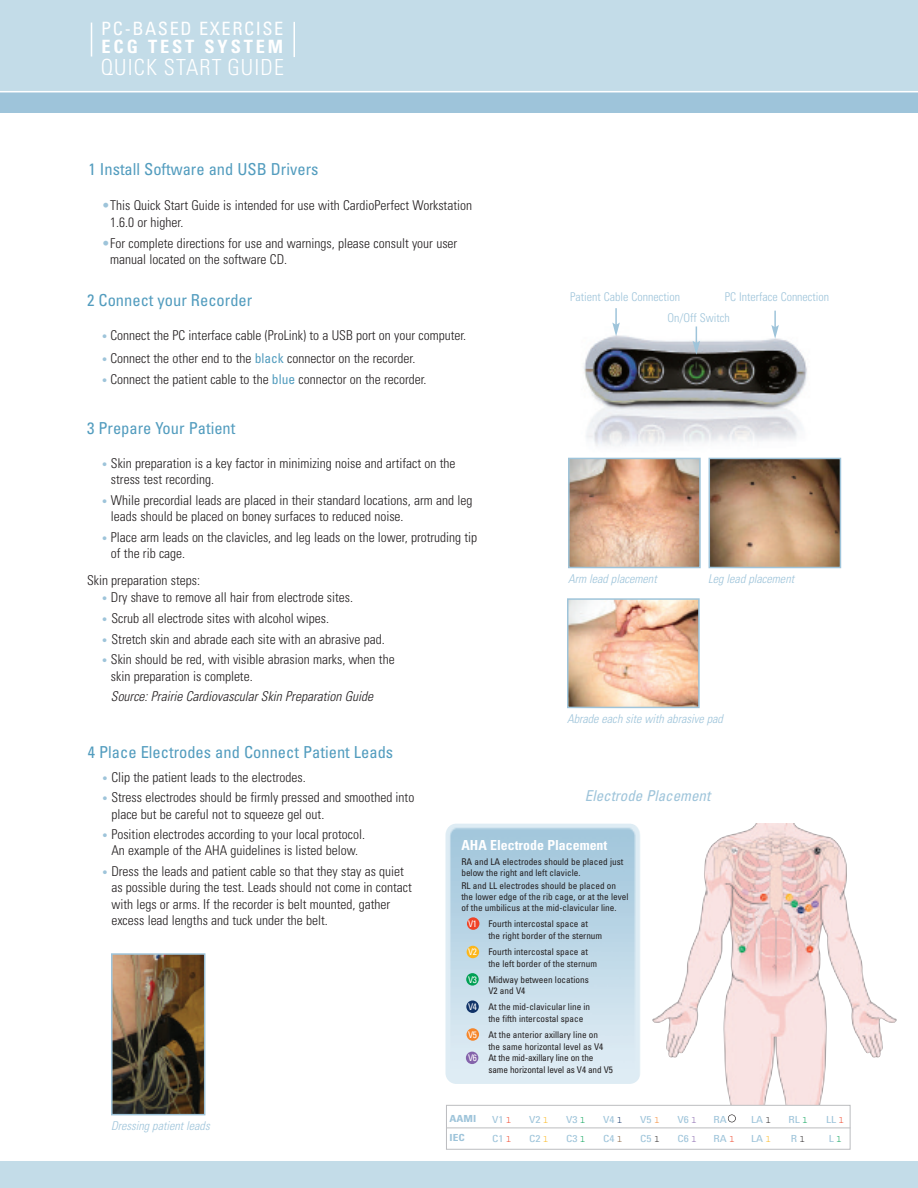
<style>
.page{position:relative;width:918px;height:1188px;background:#fff}
.page>*{position:absolute;margin:0;border:0;box-sizing:border-box;transform-origin:0 0}
.t1{font:300 condensed 22.2px "Univers";letter-spacing:.055em;color:#fff}
.t2{font:condensed 18.3px "Univers";letter-spacing:.085em;color:#fff}
.t3{font:700 condensed 18.3px "Univers";letter-spacing:.155em;color:#fff}
.t4{font:condensed 16.5px "Univers";color:#529cbe}
.t5{font:italic condensed 15px "Univers";color:#9ec4da}
.t6{font:700 condensed 13.8px "Univers";color:#fff}
.t7{font:300 condensed 13.5px/16.2px "Univers";color:#231f20}
.t8{font:italic 300 condensed 13.5px "Univers";color:#231f20}
.t9{font:italic 300 condensed 12.15px "Univers";color:#9ec4da}
.t10{font:300 condensed 12px/21.8px "Univers";color:#9ec4da}
.t11{font:condensed 9.75px/19.5px "Univers";color:#9ec4da;scale:1.17 1}
.t12{font:700 condensed 9.75px/19.5px "Univers";color:#9ec4da;scale:1.17 1}
.t13{font:condensed 9.3px/11.6px "Univers";color:#231f20}
.s1{color:#9ec4da}
.s2{font-size:10.5px;color:#9ec4da}
.s3{font-weight:400;color:#529cbe}
.s4{color:#fff}
.s5{font-family:"Courier";font-stretch:normal;color:#ef4226}
.s6{font-family:"Courier";font-stretch:normal;color:#fcb619}
.s7{font-family:"Courier";font-stretch:normal;color:#00a054}
.s8{font-family:"Courier";font-stretch:normal;color:#103368}
.s9{font-family:"Courier";font-stretch:normal;color:#835b35}
.s10{font-family:"Courier";font-stretch:normal;color:#f58529}
.s11{font-family:"Courier";font-stretch:normal;color:#231f20}
.s12{font-family:"Courier";font-stretch:normal;color:#8463ab}
.s13{font-family:"Courier";font-stretch:normal;color:#fff}
</style>
<div class="page">
<img style="left:666px;top:824px;width:231px;height:281px">
<img style="left:446px;top:824px;width:194px;height:260px">
<div style="left:466px;top:1052px;width:12px;height:12px;background:#8463ab;border-radius:50%"></div>
<div style="left:0;top:0;width:918px;height:92px;background:#c3dce8"></div>
<div style="left:0;top:92px;width:918px;height:20px;background:#9ec4da"></div>
<hr style="left:0;top:91px;width:918px;height:1px;background:#fff">
<hr style="left:91px;top:23px;width:1px;height:34px;background:#fff">
<hr style="left:294px;top:22px;width:1px;height:35px;background:#fff">
<img style="left:570px;top:326px;width:245px;height:142px">
<div style="left:0;top:1161px;width:918px;height:27px;background:#c3dce8"></div>
<svg style="left:771px;top:311px;width:8px;height:28px"></svg>
<svg style="left:612px;top:308px;width:8px;height:28px"></svg>
<svg style="left:693px;top:327px;width:7px;height:28px"></svg>
<div style="left:467px;top:917px;width:12px;height:13px;background:#ef4226;border-radius:50%"></div>
<div style="left:467px;top:946px;width:12px;height:12px;background:#fcb619;border-radius:50%"></div>
<div style="left:466px;top:973px;width:13px;height:13px;background:#00a054;border-radius:50%"></div>
<div style="left:466px;top:1000px;width:13px;height:13px;background:#103368;border-radius:50%"></div>
<div style="left:467px;top:1028px;width:12px;height:13px;background:#f58529;border-radius:50%"></div>
<img style="left:571px;top:461px;width:127px;height:104px">
<div style="left:568px;top:458px;width:133px;height:110px;border:2px solid #9ec4da"></div>
<img style="left:712px;top:461px;width:126px;height:104px">
<div style="left:709px;top:458px;width:132px;height:110px;border:2px solid #9ec4da"></div>
<img style="left:570px;top:601px;width:127px;height:104px">
<div style="left:567px;top:598px;width:133px;height:110px;border:2px solid #9ec4da"></div>
<img style="left:114px;top:956px;width:88px;height:156px">
<div style="left:111px;top:953px;width:94px;height:162px;border:2px solid #9ec4da"></div>
<div style="left:446px;top:1105px;width:404px;height:45px;border:1px solid #bcbdc0"></div>
<hr style="left:447px;top:1128px;width:403px;height:1px;background:#bcbdc0">
<div style="left:728px;top:1114px;width:8px;height:8px;border:1px solid #231f20;border-radius:50%"></div>
<h2 class="t2" style="left:101px;top:22px;width:184px">PC-BASED EXERCISE</h2>
<h2 class="t3" style="left:102px;top:40px;width:183px">ECG TEST SYSTEM</h2>
<h1 class="t1" style="left:101px;top:59px;width:185px">QUICK START GUIDE</h1>
<p class="t4" style="left:88px;top:163px;width:232px">1 Install Software and USB Drivers</p>
<p class="t7" style="left:110px;top:198px;width:363px;text-indent:-8px"><span class="s1">•</span>This Quick Start Guide is intended for use with CardioPerfect Workstation<br>1.6.0 or higher.</p>
<p class="t7" style="left:110px;top:236px;width:349px;text-indent:-8px"><span class="s1">•</span>For complete directions for use and warnings, please consult your user manual located on the software CD.</p>
<p class="t4" style="left:87px;top:294px;width:167px">2 Connect your Recorder</p>
<p class="t7" style="left:102px;top:329px;width:366px"><span class="s2">•</span> Connect the PC interface cable (ProLink) to a USB port on your computer.</p>
<p class="t7" style="left:102px;top:351px;width:315px"><span class="s2">•</span> Connect the other end to the <span class="s3">black</span> connector on the recorder.</p>
<p class="t7" style="left:102px;top:372px;width:326px"><span class="s2">•</span> Connect the patient cable to the <span class="s3">blue</span> connector on the recorder.</p>
<p class="t4" style="left:87px;top:422px;width:150px">3 Prepare Your Patient</p>
<p class="t7" style="left:111px;top:456px;width:346px;text-indent:-9px"><span class="s2">•</span> Skin preparation is a key factor in minimizing noise and artifact on the stress test recording.</p>
<p class="t7" style="left:111px;top:493px;width:363px;text-indent:-9px"><span class="s2">•</span> While precordial leads are placed in their standard locations, arm and leg leads should be placed on boney surfaces to reduced noise.</p>
<p class="t7" style="left:111px;top:530px;width:368px;text-indent:-9px"><span class="s2">•</span> Place arm leads on the clavicles, and leg leads on the lower, protruding tip of the rib cage.</p>
<p class="t7" style="left:87px;top:573px;width:115px">Skin preparation steps:</p>
<p class="t7" style="left:101px;top:591px;width:253px"><span class="s2">•</span> Dry shave to remove all hair from electrode sites.</p>
<p class="t7" style="left:101px;top:611px;width:229px"><span class="s2">•</span> Scrub all electrode sites with alcohol wipes.</p>
<p class="t7" style="left:101px;top:632px;width:285px"><span class="s2">•</span> Stretch skin and abrade each site with an abrasive pad.</p>
<p class="t7" style="left:111px;top:653px;width:285px;text-indent:-9px"><span class="s2">•</span> Skin should be red, with visible abrasion marks, when the skin preparation is complete.</p>
<p class="t8" style="left:111px;top:692px;width:264px">Source: Prairie Cardiovascular Skin Preparation Guide</p>
<p class="t4" style="left:88px;top:746px;width:307px">4 Place Electrodes and Connect Patient Leads</p>
<p class="t10" style="left:668px;top:287px;width:163px;text-indent:57px">PC Interface Connection<br>On/Off Switch</p>
<p class="t10" style="left:570px;top:287px;width:111px">Patient Cable Connection</p>
<p class="t9" style="left:568px;top:574px;width:90px">Arm lead placement</p>
<p class="t9" style="left:708px;top:574px;width:87px">Leg lead placement</p>
<p class="t9" style="left:567px;top:714px;width:158px">Abrade each site with abrasive pad</p>
<p class="t7" style="left:102px;top:770px;width:205px"><span class="s2">•</span> Clip the patient leads to the electrodes.</p>
<p class="t7" style="left:111px;top:791px;width:304px;text-indent:-9px"><span class="s2">•</span> Stress electrodes should be firmly pressed and smoothed into place but be careful not to squeeze gel out.</p>
<p class="t7" style="left:102px;top:828px;width:265px;text-align:center"><span class="s2">•</span> Position electrodes according to your local protocol.<br>An example of the AHA guidelines is listed below.</p>
<p class="t7" style="left:111px;top:865px;width:302px;text-indent:-9px"><span class="s2">•</span> Dress the leads and patient cable so that they stay as quiet as possible during the test. Leads should not come in contact with legs or arms. If the recorder is belt mounted, gather excess lead lengths and tuck under the belt.</p>
<p class="t9" style="left:111px;top:1121px;width:100px">Dressing patient leads</p>
<p class="t5" style="left:585px;top:790px;width:127px">Electrode Placement</p>
<p class="t6" style="left:461px;top:840px;width:148px">AHA Electrode Placement</p>
<p class="t13" style="left:461px;top:857px;width:163px;line-height:11.1px">RA and LA electrodes should be placed just below the right and left clavicle.</p>
<p class="t13" style="left:461px;top:881px;width:169px;line-height:11.1px">RL and LL electrodes should be placed on the lower edge of the rib cage, or at the level of the umbilicus at the mid-clavicular line.</p>
<p class="t13" style="left:488px;top:919px;width:115px;text-indent:-20px"><span class="s4">V1</span> Fourth intercostal space at<br>the right border of the sternum</p>
<p class="t13" style="left:488px;top:947px;width:110px;text-indent:-20px"><span class="s4">V2</span> Fourth intercostal space at the left border of the sternum</p>
<p class="t13" style="left:488px;top:974px;width:102px;text-indent:-20px"><span class="s4">V3</span> Midway between locations<br>V2 and V4</p>
<p class="t13" style="left:488px;top:1002px;width:103px;text-indent:-20px"><span class="s4">V4</span> At the mid-clavicular line in the fifth intercostal space</p>
<p class="t13" style="left:468px;top:1030px;width:131px"><span class="s4">V5</span> At the anterior axillary line on</p>
<p class="t13" style="left:488px;top:1041px;width:116px">the same horizontal level as V4</p>
<p class="t13" style="left:468px;top:1053px;width:127px"><span class="s4">V6</span> At the mid-axillary line on the</p>
<p class="t13" style="left:488px;top:1064px;width:126px">same horizontal level as V4 and V5</p>
<p class="t12" style="left:450px;top:1109px;width:24px">AAMI<br>IEC</p>
<p class="t11" style="left:492px;top:1110px;width:18px">V1<span class="s5">l<br></span>C1<span class="s5">l</span></p>
<p class="t11" style="left:529px;top:1110px;width:18px">V2<span class="s6">l<br></span>C2<span class="s6">l</span></p>
<p class="t11" style="left:566px;top:1110px;width:18px">V3<span class="s7">l<br></span>C3<span class="s7">l</span></p>
<p class="t11" style="left:603px;top:1110px;width:18px">V4<span class="s8">l<br></span>C4<span class="s9">l</span></p>
<p class="t11" style="left:640px;top:1110px;width:18px">V5<span class="s10">l<br></span>C5<span class="s11">l</span></p>
<p class="t11" style="left:677px;top:1110px;width:18px">V6<span class="s12">l<br></span>C6<span class="s12">l</span></p>
<p class="t11" style="left:713px;top:1110px;width:20px">RA<span class="s13">l<br></span>RA<span class="s5">l</span></p>
<p class="t11" style="left:751px;top:1110px;width:19px">LA<span class="s11">l<br></span>LA<span class="s6">l</span></p>
<p class="t11" style="left:788px;top:1110px;width:18px">RL<span class="s7">l<br></span>R<span class="s11">l</span></p>
<p class="t11" style="left:826px;top:1110px;width:17px">LL<span class="s5">l<br></span>L<span class="s7">l</span></p>
</div>
